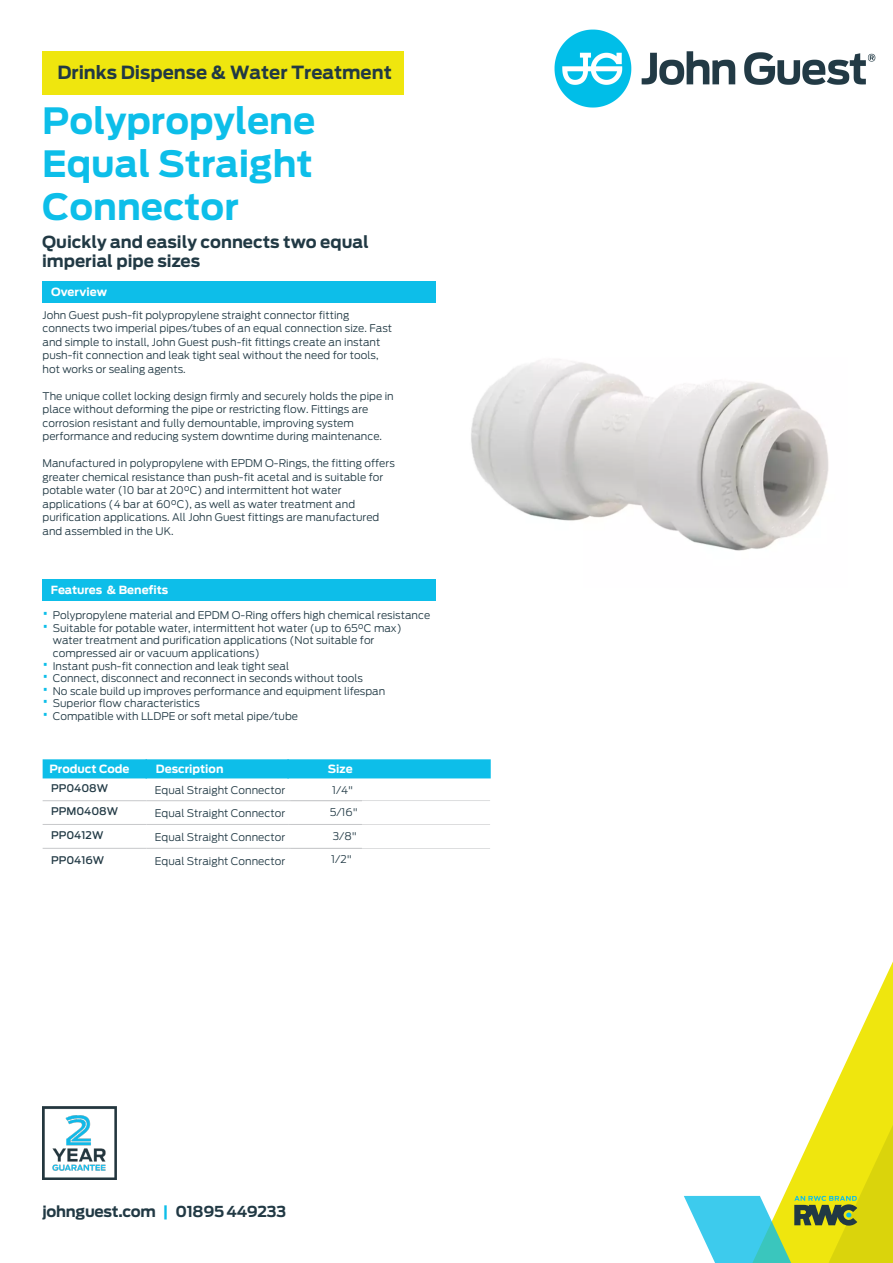
<style>
.page{position:relative;width:893px;height:1263px;background:#fff}
.page>*{position:absolute;margin:0;border:0;box-sizing:border-box;transform-origin:0 0}
.t1{font:700 36px/43.2px "Antenna";color:#0dbee9;text-align:justify}
.t2{font:700 18px "Antenna";color:#213944}
.t3{font:700 16.5px/19.8px "Antenna";color:#213944}
.t4{font:700 15px "Antenna";letter-spacing:-.02em;color:#213944}
._04_Table_Header_Whi{font:700 11.25px "Antenna";color:#fff}
.t5{font:300 10.5px/13.5px "Antenna";color:#213944}
.t6{font:500 10.5px "Antenna";color:#213944}
.s1{font-size:18.9px;color:#0dbee9}
.s2{color:#0dbee9}
</style>
<div class="page">
<img style="left:43px;top:1107px;width:73px;height:72px">
<svg style="left:839px;top:961px;width:54px;height:116px"></svg>
<svg style="left:684px;top:1077px;width:209px;height:186px"></svg>
<div style="left:43px;top:281px;width:393px;height:21px;background:#0dbee9"></div>
<div style="left:43px;top:580px;width:393px;height:21px;background:#0dbee9"></div>
<img style="left:554px;top:29px;width:322px;height:79px">
<div style="left:43px;top:51px;width:361px;height:43px;background:#efe60e"></div>
<div style="left:43px;top:759px;width:448px;height:19px;background:#0dbee9"></div>
<hr style="left:43px;top:800px;width:103px;height:1px;background:#c7c8ca">
<hr style="left:146px;top:800px;width:142px;height:1px;background:#c7c8ca">
<hr style="left:288px;top:800px;width:74px;height:1px;background:#c7c8ca">
<hr style="left:291px;top:800px;width:199px;height:1px;background:#c7c8ca">
<hr style="left:43px;top:824px;width:103px;height:1px;background:#c7c8ca">
<hr style="left:146px;top:824px;width:142px;height:1px;background:#c7c8ca">
<hr style="left:288px;top:824px;width:74px;height:1px;background:#c7c8ca">
<hr style="left:291px;top:824px;width:199px;height:1px;background:#c7c8ca">
<hr style="left:43px;top:848px;width:103px;height:1px;background:#c7c8ca">
<hr style="left:146px;top:848px;width:142px;height:1px;background:#c7c8ca">
<hr style="left:288px;top:848px;width:74px;height:1px;background:#c7c8ca">
<hr style="left:291px;top:848px;width:199px;height:1px;background:#c7c8ca">
<img style="left:471px;top:359px;width:358px;height:192px">
<h2 class="t2" style="left:57px;top:61px;width:336px">Drinks Dispense &amp; Water Treatment</h2>
<h1 class="t1" style="left:42px;top:99px;width:275px">Polypropylene Equal Straight Connector</h1>
<h3 class="t3" style="left:42px;top:232px;width:328px">Quickly and easily connects two equal imperial pipe sizes</h3>
<p class="_04_Table_Header_Whi" style="left:51px;top:284px;width:58px">Overview</p>
<p class="t5" style="left:43px;top:308px;width:351px">John Guest push-fit polypropylene straight connector fitting connects two imperial pipes/tubes of an equal connection size. Fast and simple to install, John Guest push-fit fittings create an instant push-fit connection and leak tight seal without the need for tools, hot works or sealing agents.</p>
<p class="t5" style="left:43px;top:389px;width:353px">The unique collet locking design firmly and securely holds the pipe in place without deforming the pipe or restricting flow. Fittings are corrosion resistant and fully demountable, improving system performance and reducing system downtime during maintenance.</p>
<p class="t5" style="left:43px;top:457px;width:354px">Manufactured in polypropylene with EPDM O-Rings, the fitting offers greater chemical resistance than push-fit acetal and is suitable for potable water (10 bar at 20°C) and intermittent hot water applications (4 bar at 60°C), as well as water treatment and purification applications. All John Guest fittings are manufactured and assembled in the UK.</p>
<p class="_04_Table_Header_Whi" style="left:51px;top:585px;width:119px">Features &amp; Benefits</p>
<p class="t5" style="left:42px;top:609px;width:389px"><span class="s1">•</span> Polypropylene material and EPDM O-Ring offers high chemical resistance</p>
<p class="t5" style="left:53px;top:622px;width:350px;line-height:12.6px;text-indent:-11px"><span class="s1">•</span> Suitable for potable water, intermittent hot water (up to 65°C max) water treatment and purification applications (Not suitable for compressed air or vacuum applications)</p>
<p class="t5" style="left:42px;top:659px;width:248px"><span class="s1">•</span> Instant push-fit connection and leak tight seal</p>
<p class="t5" style="left:42px;top:672px;width:322px"><span class="s1">•</span> Connect, disconnect and reconnect in seconds without tools</p>
<p class="t5" style="left:42px;top:684px;width:345px"><span class="s1">•</span> No scale build up improves performance and equipment lifespan</p>
<p class="t5" style="left:42px;top:697px;width:159px"><span class="s1">•</span> Superior flow characteristics</p>
<p class="t5" style="left:42px;top:709px;width:257px"><span class="s1">•</span> Compatible with LLDPE or soft metal pipe/tube</p>
<p class="_04_Table_Header_Whi" style="left:49px;top:762px;width:82px">Product Code</p>
<p class="_04_Table_Header_Whi" style="left:156px;top:762px;width:69px">Description</p>
<p class="_04_Table_Header_Whi" style="left:328px;top:761px;width:26px">Size</p>
<p class="t6" style="left:51px;top:782px;width:59px">PP0408W</p>
<p class="t6" style="left:51px;top:805px;width:69px">PPM0408W</p>
<p class="t6" style="left:51px;top:828px;width:54px">PP0412W</p>
<p class="t6" style="left:51px;top:853px;width:55px">PP0416W</p>
<p class="t5" style="left:155px;top:783px;width:132px">Equal Straight Connector</p>
<p class="t5" style="left:332px;top:783px;width:23px">1/4"</p>
<p class="t5" style="left:155px;top:807px;width:132px">Equal Straight Connector</p>
<p class="t5" style="left:155px;top:830px;width:132px">Equal Straight Connector</p>
<p class="t5" style="left:155px;top:854px;width:132px">Equal Straight Connector</p>
<p class="t5" style="left:330px;top:805px;width:30px">5/16"</p>
<p class="t5" style="left:331px;top:825px;width:27px;line-height:23px">3/8"<br>1/2"</p>
<h3 class="t4" style="left:43px;top:1201px;width:245px">johnguest.com <span class="s2">|</span> 01895 449233</h3>
</div>
